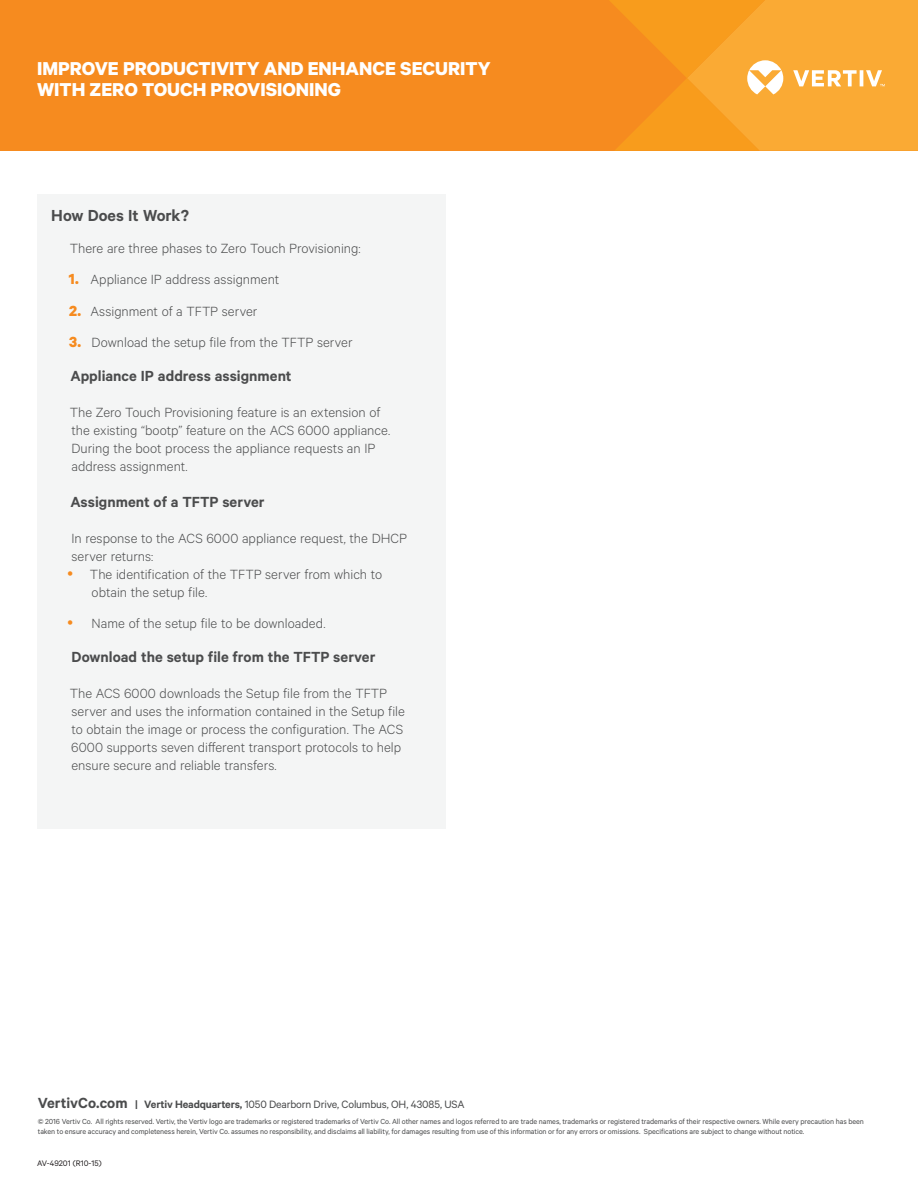
<style>
.page{position:relative;width:918px;height:1188px;background:#fff}
.page>*{position:absolute;margin:0;border:0;box-sizing:border-box;transform-origin:0 0}
.Vertiv_Header_Small{font:700 21px/21px "Calibre";color:#fff}
.Vertiv_Heading{font:600 18px "Calibre";color:#4b4c4d}
.Gray_Column_Heading{font:600 16.5px "Calibre";color:#4b4c4d}
.Gray_Column_Body_Tex{font:300 15px/18px "Calibre";color:#4b4c4d}
.Footer_Address{font:12px "Calibre";letter-spacing:-.015em;color:#4b4c4d}
.Document_ID{font:9px "Calibre";color:#231f20}
.Footer_Disclaimer{font:8.25px/9.8px "Calibre";letter-spacing:-.01em;color:#4b4c4d}
.s1{font-weight:700;font-size:16.5px;color:#f68b1f}
.s2{font-weight:600;font-size:16.5px}
.s3{font-weight:600}
</style>
<div class="page">
<div style="left:0;top:0;width:609px;height:151px;background:#f68b1f"></div>
<svg style="left:609px;top:0;width:309px;height:151px;background:#f9a431"></svg>
<div style="left:37px;top:194px;width:409px;height:635px;background:#f4f5f5"></div>
<p class="Vertiv_Header_Small" style="left:37px;top:57px;width:455px">IMPROVE PRODUCTIVITY AND ENHANCE SECURITY<br>WITH ZERO TOUCH PROVISIONING</p>
<p class="Vertiv_Heading" style="left:51px;top:205px;width:139px">How Does It Work?</p>
<p class="Gray_Column_Body_Tex" style="left:70px;top:239px;width:292px">There are three phases to Zero Touch Provisioning:</p>
<p class="Gray_Column_Body_Tex" style="left:69px;top:270px;width:212px"><span class="s1">1.</span> Appliance IP address assignment</p>
<p class="Gray_Column_Body_Tex" style="left:69px;top:302px;width:190px"><span class="s1">2.</span> Assignment of a TFTP server</p>
<p class="Gray_Column_Body_Tex" style="left:69px;top:333px;width:285px"><span class="s1">3.</span> Download the setup file from the TFTP server</p>
<p class="Gray_Column_Heading" style="left:70px;top:366px;width:223px">Appliance IP address assignment</p>
<p class="Gray_Column_Body_Tex" style="left:70px;top:402px;width:322px">The Zero Touch Provisioning feature is an extension of the existing “bootp” feature on the ACS 6000 appliance.<br>During the boot process the appliance requests an IP address assignment.</p>
<p class="Gray_Column_Heading" style="left:70px;top:492px;width:196px">Assignment of a TFTP server</p>
<p class="Gray_Column_Body_Tex" style="left:71px;top:529px;width:337px">In response to the ACS 6000 appliance request, the DHCP server returns:</p>
<p class="Gray_Column_Body_Tex" style="left:90px;top:565px;width:294px">The identification of the TFTP server from which to obtain the setup file.</p>
<p class="Gray_Column_Body_Tex" style="left:92px;top:614px;width:235px">Name of the setup file to be downloaded.</p>
<p class="Gray_Column_Heading" style="left:72px;top:647px;width:305px">Download the setup file from the TFTP server</p>
<p class="Gray_Column_Body_Tex" style="left:70px;top:683px;width:337px">The ACS 6000 downloads the Setup file from the TFTP server and uses the information contained in the Setup file to obtain the image or process the configuration. The ACS 6000 supports seven different transport protocols to help ensure secure and reliable transfers.</p>
<p class="Footer_Address" style="left:38px;top:1097px;width:428px"><span class="s2">VertivCo.com</span> <span class="s3">| Vertiv Headquarters,</span> 1050 Dearborn Drive, Columbus, OH, 43085, USA</p>
<p class="Footer_Disclaimer" style="left:38px;top:1117px;width:828px">© 2016 Vertiv Co. All rights reserved. Vertiv, the Vertiv logo are trademarks or registered trademarks of Vertiv Co. All other names and logos referred to are trade names, trademarks or registered trademarks of their respective owners. While every precaution has been taken to ensure accuracy and completeness herein, Vertiv Co. assumes no responsibility, and disclaims all liability, for damages resulting from use of this information or for any errors or omissions. Specifications are subject to change without notice.</p>
<p class="Document_ID" style="left:37px;top:1158px;width:66px">AV-49201 (R10-15)</p>
</div>
